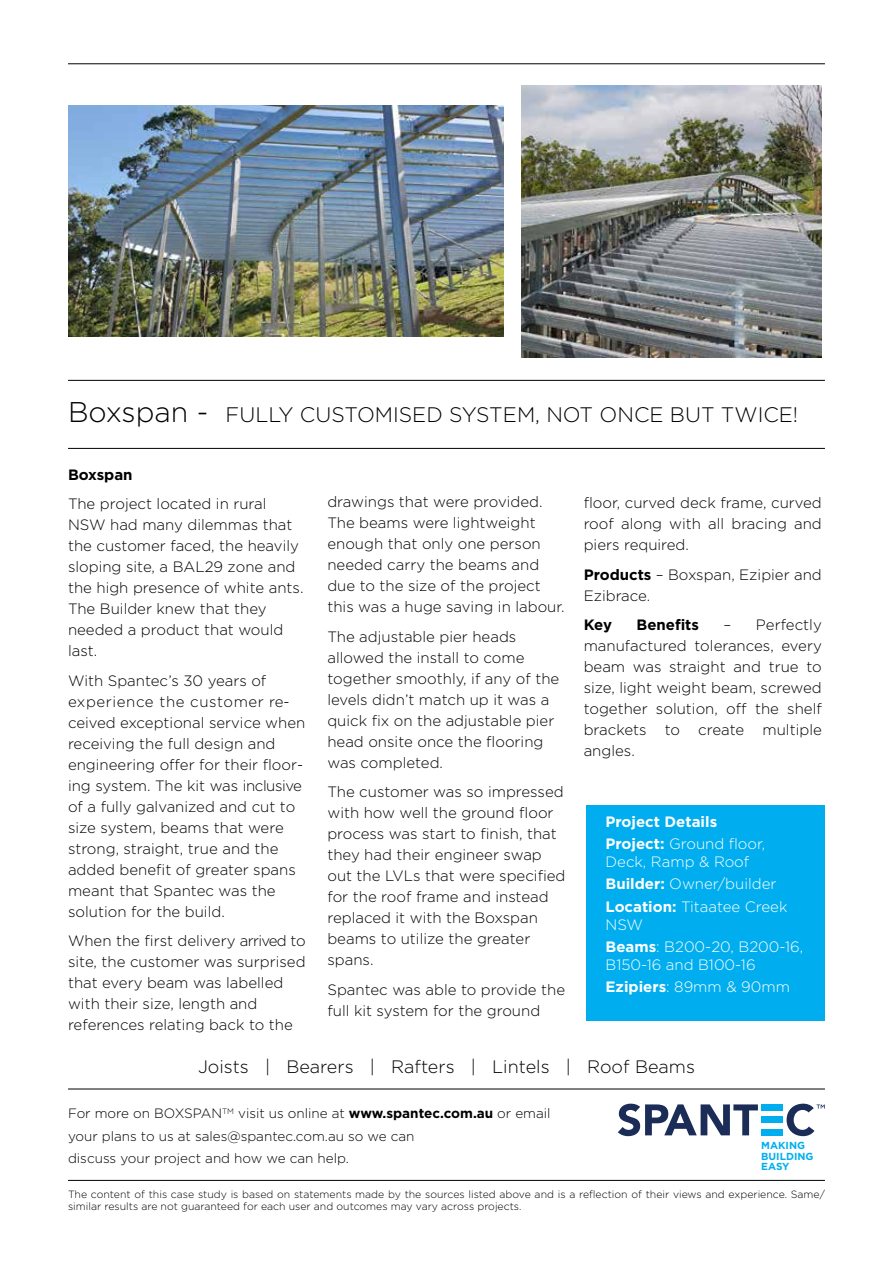
<style>
.page{position:relative;width:893px;height:1263px;background:#fff}
.page>*{position:absolute;margin:0;border:0;box-sizing:border-box;transform-origin:0 0}
.t1{font:300 21px "Gotham";color:#000}
.t2{font:300 18px "Gotham";color:#000}
.t3{font:300 15px/21px "Gotham";color:#000}
.t4{font:300 15px/22.2px "Gotham";color:#fff}
.t5{font:700 15px/22.2px "Gotham";color:#fff}
.t6{font:700 15px "Gotham";color:#000}
.t7{font:300 13.5px/22.5px "Gotham";color:#000}
.t8{font:300 10.5px/12.6px "Gotham";color:#000}
.t9{font:700 10.2px/10.2px "Gotham";color:#00aeef}
.s1{font-size:28.5px}
.s2{font-weight:700}
.s3{font-weight:300}
</style>
<div class="page">
<hr style="left:68px;top:63px;width:757px;height:1px;background:#000">
<hr style="left:68px;top:380px;width:757px;height:1px;background:#000">
<hr style="left:68px;top:448px;width:757px;height:1px;background:#000">
<hr style="left:68px;top:1180px;width:757px;height:1px;background:#000">
<hr style="left:68px;top:1088px;width:757px;height:1px;background:#000">
<div style="left:762px;top:1104px;width:21px;height:7px;background:#00aeef"></div>
<div style="left:762px;top:1116px;width:21px;height:7px;background:#00aeef"></div>
<div style="left:762px;top:1129px;width:21px;height:6px;background:#00aeef"></div>
<svg style="left:618px;top:1104px;width:140px;height:32px"></svg>
<svg style="left:787px;top:1104px;width:38px;height:32px"></svg>
<img style="left:522px;top:85px;width:300px;height:272px">
<img style="left:68px;top:106px;width:436px;height:230px">
<div style="left:587px;top:805px;width:238px;height:215px;background:#00aeef"></div>
<h1 class="t1" style="left:68px;top:402px;width:732px"><span class="s1">Boxspan -</span> FULLY CUSTOMISED SYSTEM, NOT ONCE BUT TWICE!</h1>
<p class="t6" style="left:68px;top:464px;width:66px">Boxspan</p>
<p class="t3" style="left:68px;top:493px;width:237px">The project located in rural<br>NSW had many dilemmas that the customer faced, the heavily sloping site, a BAL29 zone and the high presence of white ants.<br>The Builder knew that they needed a product that would last.</p>
<p class="t3" style="left:68px;top:670px;width:239px">With Spantec’s 30 years of experience the customer re&shy;ceived exceptional service when receiving the full design and engineering offer for their floor&shy;ing system. The kit was inclusive of a fully galvanized and cut to size system, beams that were strong, straight, true and the added benefit of greater spans meant that Spantec was the solution for the build.</p>
<p class="t3" style="left:68px;top:930px;width:239px">When the first delivery arrived to site, the customer was surprised that every beam was labelled with their size, length and references relating back to the</p>
<p class="t3" style="left:327px;top:491px;width:239px">drawings that were provided.<br>The beams were lightweight enough that only one person needed carry the beams and due to the size of the project this was a huge saving in labour.</p>
<p class="t3" style="left:327px;top:626px;width:233px">The adjustable pier heads allowed the install to come together smoothly, if any of the levels didn’t match up it was a quick fix on the adjustable pier head onsite once the flooring was completed.</p>
<p class="t3" style="left:327px;top:781px;width:240px">The customer was so impressed with how well the ground floor process was start to finish, that they had their engineer swap out the LVLs that were specified for the roof frame and instead replaced it with the Boxspan beams to utilize the greater spans.</p>
<p class="t3" style="left:327px;top:979px;width:239px">Spantec was able to provide the full kit system for the ground</p>
<p class="t3" style="left:584px;top:492px;width:240px;text-align:justify">floor, curved deck frame, curved roof along with all bracing and piers required.</p>
<p class="t3" style="left:584px;top:563px;width:240px"><span class="s2">Products</span> – Boxspan, Ezipier and<br>Ezibrace.</p>
<p class="t6" style="left:584px;top:615px;width:30px">Key</p>
<p class="t6" style="left:636px;top:615px;width:64px">Benefits</p>
<p class="t3" style="left:584px;top:614px;width:240px;text-align:justify;text-indent:140px">– Perfectly manufactured tolerances, every beam was straight and true to size, light weight beam, screwed together solution, off the shelf brackets to create multiple angles.</p>
<p class="t5" style="left:605px;top:810px;width:161px">Project Details<br>Project: <span class="s3">Ground floor,</span></p>
<p class="t4" style="left:605px;top:850px;width:183px">Deck, Ramp &amp; Roof<br><span class="s2">Builder:</span> Owner/builder<br><span class="s2">Location:</span> Titaatee Creek</p>
<p class="t4" style="left:605px;top:913px;width:199px">NSW<br><span class="s2">Beams</span>: B200-20, B200-16,</p>
<p class="t4" style="left:605px;top:953px;width:186px">B150-16 and B100-16<br><span class="s2">Ezipiers</span>: 89mm &amp; 90mm</p>
<p class="t2" style="left:198px;top:1055px;width:498px">Joists | Bearers | Rafters | Lintels | Roof Beams</p>
<p class="t7" style="left:68px;top:1102px;width:484px">For more on BOXSPAN<sup>TM</sup> visit us online at <span class="s2">www.spantec.com.au</span> or email your plans to us at sales@spantec.com.au so we can<br>discuss your project and how we can help.</p>
<p class="t9" style="left:761px;top:1140px;width:54px">MAKING<br>BUILDING<br>EASY</p>
<p class="t8" style="left:68px;top:1187px;width:758px">The content of this case study is based on statements made by the sources listed above and is a reflection of their views and experience. Same/ similar results are not guaranteed for each user and outcomes may vary across projects.</p>
</div>
